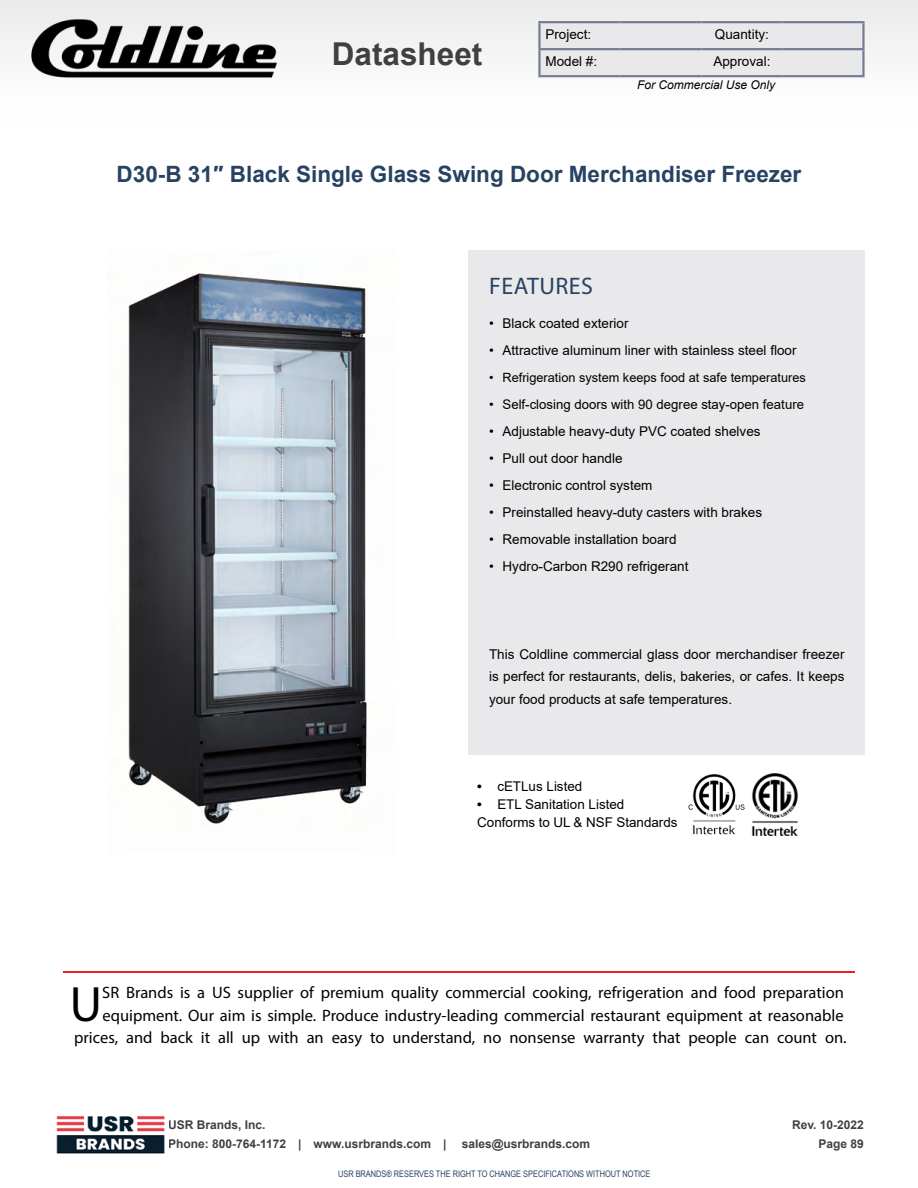
<style>
.page{position:relative;width:918px;height:1188px;background:#fff}
.page>*{position:absolute;margin:0;border:0;box-sizing:border-box;transform-origin:0 0}
.t1{font:49.95px "Myriad Pro";color:#000}
.t2{font:700 31.5px "Arial";color:#404042}
.t3{font:24px "Myriad Pro";letter-spacing:.02em;color:#274262}
.t4{font:700 22.5px "Arial";color:#274262}
.t5{font:16.5px/22.5px "Myriad Pro";color:#000;text-align:right}
.t6{font:13.5px/22.5px "Arial";color:#000;text-align:justify}
.t7{font:13.35px/17.9px "Arial";color:#000}
.t8{font:13.2px "Arial";color:#000}
.t9{font:12.75px "Arial";color:#000}
.t10{font:700 12px/19.5px "Arial";color:#404042}
.t11{font:italic 12px "Arial";color:#000}
.t12{font:9px "Arial Narrow";color:#274262}
.s1{font-weight:700}
</style>
<div class="page">
<hr style="left:63px;top:972px;width:792px;height:1px;background:#eb2124">
<img style="left:688px;top:774px;width:57px;height:61px">
<img style="left:752px;top:773px;width:47px;height:62px">
<img style="left:128px;top:273px;width:239px;height:551px">
<div style="left:469px;top:251px;width:396px;height:504px;background:#e9e9ec"></div>
<img style="left:56px;top:1115px;width:109px;height:39px">
<div style="left:0;top:0;width:918px;height:124px;background:linear-gradient(to right,#f7f7f7,#f7f7f7)"></div>
<div style="left:541px;top:23px;width:321px;height:52px;background:#e9e9ec"></div>
<hr style="left:538px;top:21px;width:82px;height:2px;background:#777d95">
<hr style="left:538px;top:23px;width:3px;height:25px;background:#777d95">
<hr style="left:620px;top:21px;width:81px;height:2px;background:#777d95">
<hr style="left:701px;top:21px;width:81px;height:2px;background:#777d95">
<hr style="left:782px;top:21px;width:83px;height:2px;background:#777d95">
<hr style="left:862px;top:23px;width:3px;height:25px;background:#777d95">
<hr style="left:538px;top:48px;width:82px;height:2px;background:#777d95">
<hr style="left:538px;top:50px;width:3px;height:25px;background:#777d95">
<hr style="left:620px;top:48px;width:81px;height:2px;background:#777d95">
<hr style="left:701px;top:48px;width:81px;height:2px;background:#777d95">
<hr style="left:782px;top:48px;width:83px;height:2px;background:#777d95">
<hr style="left:862px;top:50px;width:3px;height:25px;background:#777d95">
<hr style="left:538px;top:75px;width:82px;height:2px;background:#777d95">
<hr style="left:620px;top:75px;width:81px;height:2px;background:#777d95">
<hr style="left:701px;top:75px;width:81px;height:2px;background:#777d95">
<hr style="left:782px;top:75px;width:83px;height:2px;background:#777d95">
<img style="left:31px;top:20px;width:245px;height:58px">
<h2 class="t2" style="left:332px;top:32px;width:152px">Datasheet</h2>
<p class="t6" style="left:545px;top:23px;width:47px">Project:</p>
<p class="t6" style="left:715px;top:23px;width:56px">Quantity:</p>
<p class="t6" style="left:545px;top:50px;width:53px">Model #:</p>
<p class="t6" style="left:713px;top:50px;width:59px">Approval:</p>
<p class="t11" style="left:637px;top:77px;width:140px">For Commercial Use Only</p>
<h3 class="t4" style="left:117px;top:158px;width:686px">D30-B 31″ Black Single Glass Swing Door Merchandiser Freezer</h3>
<h3 class="t3" style="left:489px;top:271px;width:105px">FEATURES</h3>
<p class="t6" style="left:489px;top:312px;width:141px">• Black coated exterior</p>
<p class="t6" style="left:489px;top:339px;width:309px">• Attractive aluminum liner with stainless steel floor</p>
<p class="t9" style="left:489px;top:369px;width:318px">• Refrigeration system keeps food at safe temperatures</p>
<p class="t8" style="left:489px;top:395px;width:317px">• Self-closing doors with 90 degree stay-open feature</p>
<p class="t6" style="left:489px;top:420px;width:273px">• Adjustable heavy-duty PVC coated shelves</p>
<p class="t6" style="left:489px;top:447px;width:135px">• Pull out door handle</p>
<p class="t6" style="left:489px;top:474px;width:165px">• Electronic control system</p>
<p class="t6" style="left:489px;top:501px;width:275px">• Preinstalled heavy-duty casters with brakes</p>
<p class="t6" style="left:489px;top:528px;width:189px">• Removable installation board</p>
<p class="t6" style="left:489px;top:555px;width:201px">• Hydro-Carbon R290 refrigerant</p>
<p class="t6" style="left:489px;top:642px;width:357px">This Coldline commercial glass door merchandiser freezer is perfect for restaurants, delis, bakeries, or cafes. It keeps your food products at safe temperatures.</p>
<p class="t7" style="left:477px;top:778px;width:107px"><span class="s1">•</span> cETLus Listed</p>
<p class="t7" style="left:477px;top:795px;width:202px"><span class="s1">•</span> ETL Sanitation Listed<br>Conforms to UL &amp; NSF Standards</p>
<p class="t5" style="left:74px;top:981px;width:774px">SR Brands is a US supplier of premium quality commercial cooking, refrigeration and food preparation equipment. Our aim is simple. Produce industry-leading commercial restaurant equipment at reasonable prices, and back it all up with an easy to understand, no nonsense warranty that people can count on.</p>
<h1 class="t1" style="left:70px;top:973px;width:34px">U</h1>
<p class="t10" style="left:168px;top:1115px;width:280px">USR Brands, Inc.<br>Phone: 800-764-1172 | www.usrbrands.com |</p>
<p class="t10" style="left:462px;top:1134px;width:130px">sales@usrbrands.com</p>
<p class="t12" style="left:338px;top:1167px;width:314px">USR BRANDS® RESERVES THE RIGHT TO CHANGE SPECIFICATIONS WITHOUT NOTICE</p>
<p class="t10" style="left:792px;top:1115px;width:73px;text-align:right">Rev. 10-2022<br>Page 89</p>
</div>
